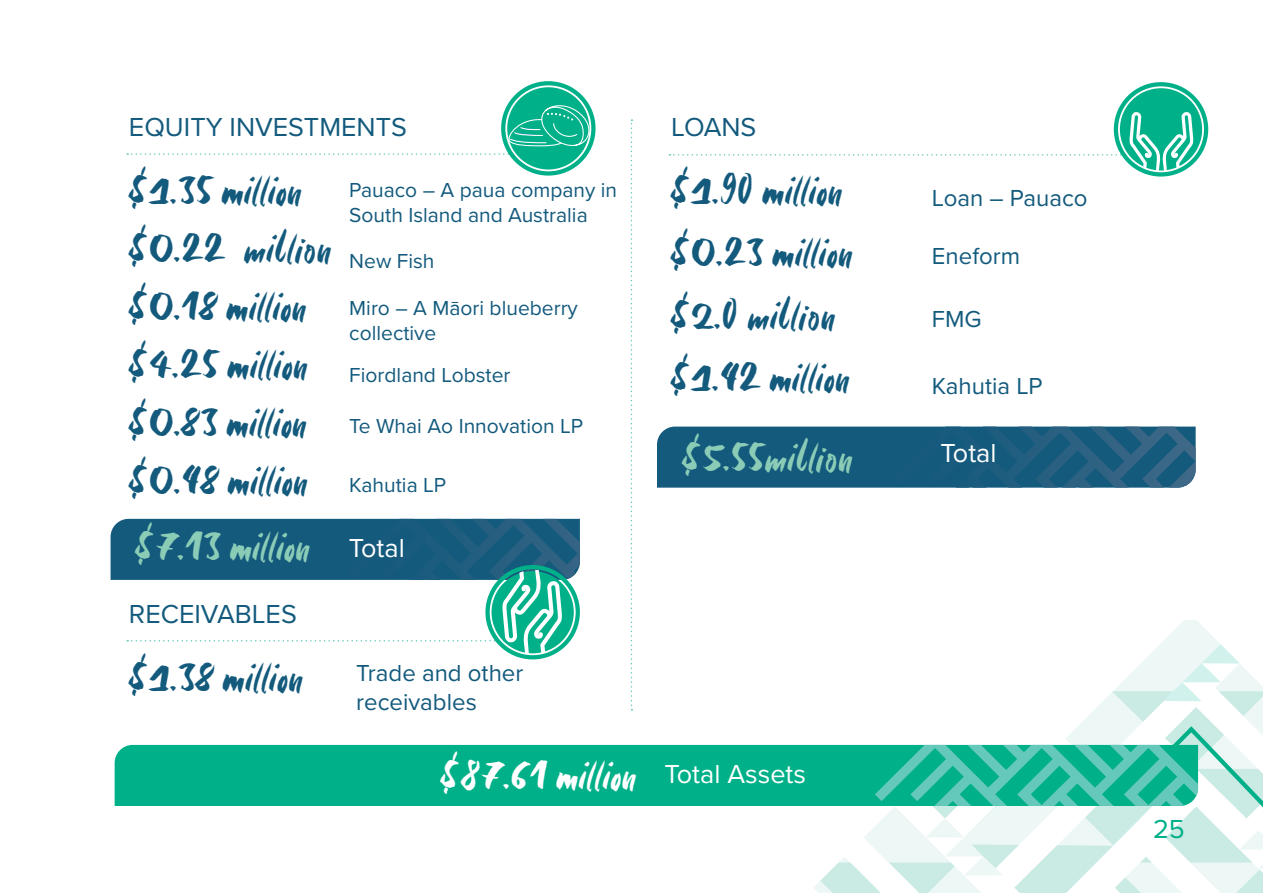
<style>
.page{position:relative;width:1263px;height:893px;background:#fff}
.page>*{position:absolute;margin:0;border:0;box-sizing:border-box;transform-origin:0 0}
.t1{font:45px/58.1px "Six Hands Brush";letter-spacing:-.01em;color:#135a7d}
.t2{font:45px "Six Hands Brush";color:#8bccb7}
.t3{font:45px "Six Hands Brush";color:#fff}
.t4{font:27px "Proxima Nova";color:#135a7d}
.t5{font:27px "Proxima Nova";color:#fff}
.t6{font:27px "Proxima Nova";color:#00b089}
.t7{font:24px/28.8px "Proxima Nova";color:#135a7d}
.t8{font:21px/25.2px "Proxima Nova";color:#135a7d}
.s1{font-family:"Proxima Nova";font-size:27px;color:#fff}
.s2{font-family:"Proxima Nova";font-size:27px}
</style>
<div class="page">
<svg style="left:631px;top:119px;width:1px;height:591px"></svg>
<div style="left:507px;top:87px;width:82px;height:82px;background:#00b089;border-radius:50%"></div>
<div style="left:501px;top:81px;width:94px;height:95px;border:4px solid #00b089;border-radius:50%"></div>
<svg style="left:127px;top:103px;width:465px;height:52px"></svg>
<div style="left:1120px;top:88px;width:82px;height:82px;background:#00b089;border-radius:50%"></div>
<div style="left:1114px;top:82px;width:94px;height:95px;border:4px solid #00b089;border-radius:50%"></div>
<svg style="left:669px;top:111px;width:524px;height:60px"></svg>
<div style="left:115px;top:745px;width:629px;height:61px;background:#00b089"></div>
<svg style="left:744px;top:621px;width:519px;height:272px"></svg>
<svg style="left:657px;top:427px;width:539px;height:61px;background:#1a5d7f"></svg>
<svg style="left:111px;top:519px;width:469px;height:135px"></svg>
<p class="t4" style="left:129px;top:107px;width:279px">EQUITY INVESTMENTS</p>
<p class="t1" style="left:126px;top:163px;width:207px">$1.35 million $0.22 million $0.18 million $4.25 million $0.83 million $0.48 million</p>
<p class="t8" style="left:349px;top:176px;width:269px">Pauaco – A paua company in<br>South Island and Australia</p>
<p class="t8" style="left:349px;top:248px;width:87px">New Fish</p>
<p class="t8" style="left:349px;top:294px;width:230px">Miro – A Māori blueberry collective</p>
<p class="t8" style="left:349px;top:362px;width:163px">Fiordland Lobster</p>
<p class="t8" style="left:349px;top:412px;width:235px">Te Whai Ao Innovation LP</p>
<p class="t8" style="left:349px;top:472px;width:98px">Kahutia LP</p>
<p class="t2" style="left:133px;top:517px;width:273px">$7.13 million <span class="s1">Total</span></p>
<p class="t4" style="left:129px;top:594px;width:169px">RECEIVABLES</p>
<p class="t1" style="left:126px;top:649px;width:178px">$1.38 million</p>
<p class="t7" style="left:356px;top:658px;width:169px">Trade and other receivables</p>
<p class="t4" style="left:671px;top:107px;width:87px">LOANS</p>
<p class="t1" style="left:669px;top:161px;width:186px;line-height:62.2px">$1.90 million $0.23 million $2.0 million $1.42 million</p>
<p class="t7" style="left:932px;top:182px;width:157px">Loan – Pauaco</p>
<p class="t7" style="left:932px;top:241px;width:90px">Eneform</p>
<p class="t7" style="left:932px;top:304px;width:51px">FMG</p>
<p class="t7" style="left:932px;top:371px;width:112px">Kahutia LP</p>
<p class="t2" style="left:680px;top:428px;width:175px">$5.55million</p>
<p class="t5" style="left:940px;top:433px;width:57px">Total</p>
<p class="t3" style="left:438px;top:745px;width:369px">$87.61 million <span class="s2">Total Assets</span></p>
<p class="t6" style="left:1153px;top:809px;width:33px">25</p>
</div>
